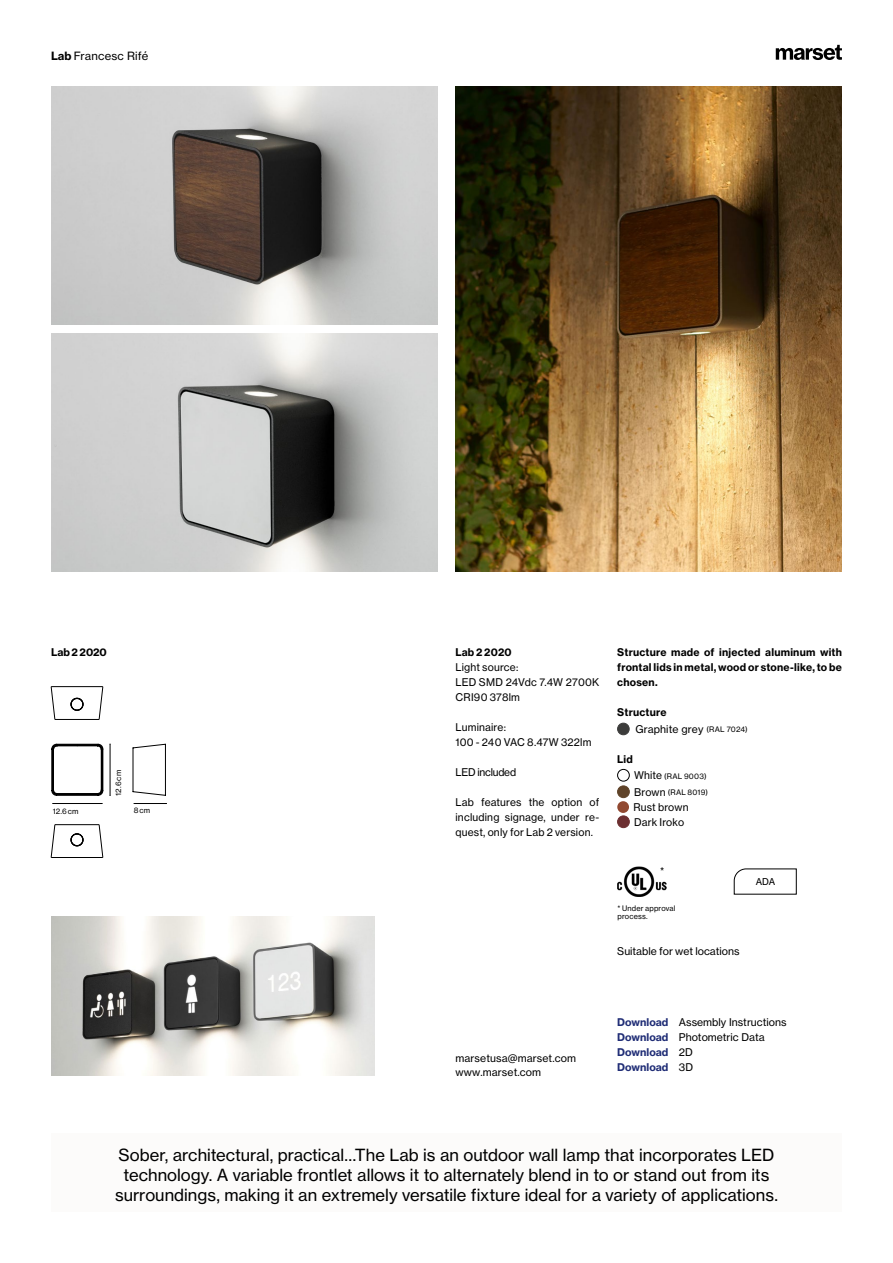
<style>
.page{position:relative;width:893px;height:1263px;background:#fff}
.page>*{position:absolute;margin:0;border:0;box-sizing:border-box;transform-origin:0 0}
.t1{font:16.5px/20.2px "N Haas Grotesk TX Pro 55 Rg";color:#000;text-align:center}
.t2{font:11.25px "N Haas Grotesk TX Pro 55 Rg";letter-spacing:.015em;color:#000}
.t3{font:10.5px/15px "N Haas Grotesk TX Pro 55 Rg";letter-spacing:.01em;color:#000}
.t4{font:10.5px/15px "N Haas Grotesk TX Pro 75 Bd";letter-spacing:.02em;color:#000;text-align:justify}
.t5{font:10.5px/15px "N Haas Grotesk TX Pro 75 Bd";color:#202d76}
.t6{font:10.5px "N Haas Grotesk TX Pro 55 Rg";letter-spacing:-.02em;color:#000}
.t7{font:9.3px "N Haas Grotesk TX Pro 55 Rg";color:#000}
.t8{font:7.5px/7.5px "N Haas Grotesk TX Pro 55 Rg";letter-spacing:.025em;color:#000}
.s1{font-family:"N Haas Grotesk TX Pro 75 Bd"}
.s2{font-size:7.5px}
.s3{font-size:10.5px}
.s4{font-family:"N Haas Grotesk TX Pro 75 Bd";color:#202d76}
.s5{font-family:"N Haas Grotesk TX Pro 55 Rg";color:#000}
</style>
<div class="page">
<div style="left:51px;top:1134px;width:791px;height:78px;background:#fcfbfa"></div>
<div style="left:618px;top:723px;width:11px;height:12px;background:#3c3c3b;border-radius:50%"></div>
<div style="left:617px;top:723px;width:12px;height:12px;border:1px solid #3c3c3b;border-radius:50%"></div>
<div style="left:617px;top:769px;width:13px;height:12px;border:1px solid #000;border-radius:50%"></div>
<div style="left:618px;top:786px;width:11px;height:12px;background:#5f4329;border-radius:50%"></div>
<div style="left:617px;top:786px;width:13px;height:12px;border:1px solid #5f4329;border-radius:50%"></div>
<div style="left:617px;top:801px;width:12px;height:12px;background:#914931;border-radius:50%"></div>
<div style="left:618px;top:816px;width:11px;height:12px;background:#6c2f31;border-radius:50%"></div>
<div style="left:617px;top:816px;width:13px;height:12px;border:1px solid #6c2f31;border-radius:50%"></div>
<img style="left:455px;top:86px;width:387px;height:486px">
<svg style="left:776px;top:45px;width:66px;height:15px"></svg>
<hr style="left:53px;top:803px;width:49px;height:1px;background:#000">
<svg style="left:51px;top:744px;width:115px;height:52px"></svg>
<hr style="left:134px;top:803px;width:32px;height:1px;background:#000">
<svg style="left:51px;top:687px;width:4px;height:33px"></svg>
<hr style="left:55px;top:719px;width:44px;height:1px;background:#000">
<hr style="left:51px;top:686px;width:52px;height:1px;background:#000">
<svg style="left:99px;top:686px;width:4px;height:34px"></svg>
<svg style="left:71px;top:698px;width:12px;height:13px"></svg>
<svg style="left:51px;top:824px;width:4px;height:33px"></svg>
<hr style="left:51px;top:857px;width:52px;height:1px;background:#000">
<hr style="left:55px;top:824px;width:44px;height:1px;background:#000">
<svg style="left:99px;top:824px;width:4px;height:34px"></svg>
<svg style="left:71px;top:833px;width:12px;height:13px"></svg>
<img style="left:51px;top:916px;width:324px;height:160px">
<img style="left:51px;top:86px;width:386px;height:239px">
<img style="left:51px;top:334px;width:386px;height:238px">
<img style="left:617px;top:866px;width:50px;height:31px">
<svg style="left:734px;top:868px;width:63px;height:27px"></svg>
<p class="t2" style="left:51px;top:49px;width:99px"><span class="s1">Lab</span> Francesc Rifé</p>
<p class="t4" style="left:51px;top:645px;width:57px">Lab 2 2020</p>
<p class="t8" style="left:115px;top:796px;width:27px;rotate:-90deg">12.6 cm</p>
<p class="t8" style="left:53px;top:807px;width:27px">12.6 cm</p>
<p class="t8" style="left:134px;top:806px;width:18px">8 cm</p>
<p class="t4" style="left:455px;top:645px;width:58px">Lab 2 2020</p>
<p class="t3" style="left:455px;top:660px;width:145px">Light source:<br>LED SMD 24Vdc 7.4W 2700K<br>CRI90 378lm</p>
<p class="t3" style="left:455px;top:720px;width:137px">Luminaire:<br>100 - 240 VAC 8.47W 322lm</p>
<p class="t6" style="left:455px;top:766px;width:62px">LED included</p>
<p class="t3" style="left:455px;top:795px;width:145px;text-align:justify">Lab features the option of including signage, under re&shy;quest, only for Lab 2 version.</p>
<p class="t4" style="left:617px;top:645px;width:226px">Structure made of injected aluminum with frontal lids in metal, wood or stone-like, to be chosen.</p>
<p class="t4" style="left:617px;top:705px;width:51px">Structure</p>
<p class="t3" style="left:635px;top:721px;width:114px">Graphite grey <span class="s2">(RAL 7024)</span></p>
<p class="t4" style="left:617px;top:751px;width:17px">Lid</p>
<p class="t8" style="left:634px;top:772px;width:74px"><span class="s3">White</span> (RAL 9003)</p>
<p class="t8" style="left:634px;top:789px;width:75px"><span class="s3">Brown</span> (RAL 8019)</p>
<p class="t3" style="left:633px;top:799px;width:57px">Rust brown<br>Dark Iroko</p>
<p class="t3" style="left:660px;top:863px;width:6px">*</p>
<p class="t8" style="left:617px;top:905px;width:60px">* Under approval process.</p>
<p class="t3" style="left:617px;top:944px;width:124px">Suitable for wet locations</p>
<p class="t7" style="left:756px;top:876px;width:21px">ADA</p>
<p class="t3" style="left:455px;top:1052px;width:122px;line-height:13.5px">marsetusa@marset.com www.marset.com</p>
<p class="t3" style="left:617px;top:1015px;width:171px"><span class="s4">Download</span> Assembly Instructions<br><span class="s4">Download</span> Photometric Data</p>
<p class="t5" style="left:617px;top:1045px;width:77px">Download <span class="s5">2D<br></span>Download <span class="s5">3D</span></p>
<p class="t1" style="left:115px;top:1144px;width:664px">Sober, architectural, practical…The Lab is an outdoor wall lamp that incorporates LED technology. A variable frontlet allows it to alternately blend in to or stand out from its surroundings, making it an extremely versatile fixture ideal for a variety of applications.</p>
</div>
